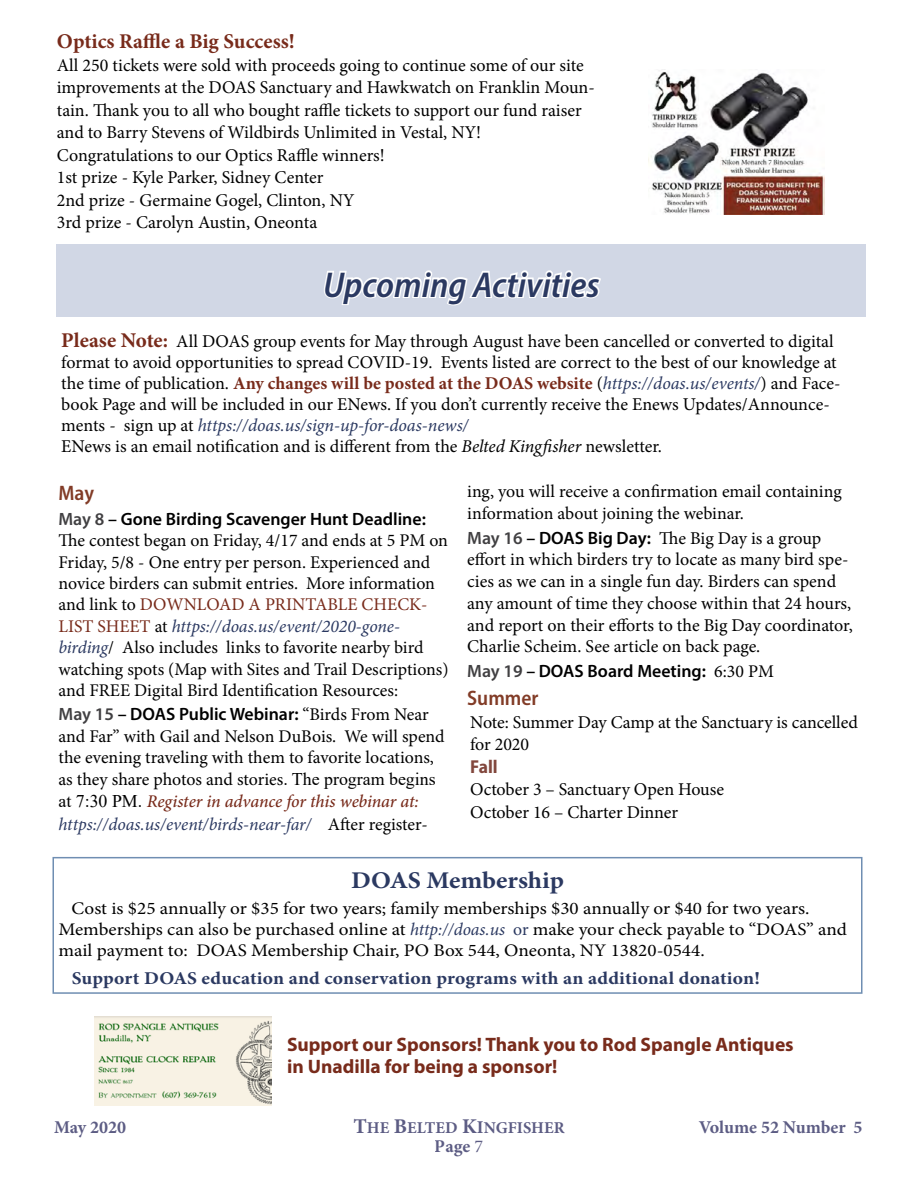
<style>
.page{position:relative;width:918px;height:1188px;background:#fff}
.page>*{position:absolute;margin:0;border:0;box-sizing:border-box;transform-origin:0 0}
.t1{font:italic 600 semi-condensed 36px "Myriad Pro";color:#2b3961}
.t2{font:700 24px "Minion Pro";letter-spacing:-.015em;color:#2b3961;scale:1.08 1}
.t3{font:700 21px "Minion Pro";letter-spacing:-.01em;color:#782b1b}
.t4{font:600 semi-condensed 21px "Myriad Pro";color:#823c27}
.t5{font:700 19.5px/22.5px "Myriad Pro";color:#782b1b}
.t6{font:700 semi-condensed 18.75px "Myriad Pro";color:#82473d}
.t7{font:18px/22.5px "Minion Pro";letter-spacing:-.005em;color:#000}
.t8{font:700 18px "Minion Pro";color:#2b3961;scale:1.08 1}
.t9{font:700 18px "Minion Pro";color:#202056}
.t10{font:17.85px/21.5px "Minion Pro";letter-spacing:-.005em;color:#000}
.t11{font:600 17.85px "Myriad Pro";color:#000}
.t12{font:17.7px/21.3px "Minion Pro";color:#000;scale:1.08 1}
.t13{font:700 16.5px "Minion Pro";color:#202056}
.s1{font-weight:700;font-size:21px;color:#782b1b}
.s2{font-weight:700;color:#782b1b}
.s3{font-style:italic;color:#2b3961}
.s4{font-style:italic}
.s5{color:#414042}
.s6{color:#782b1b}
.s7{font-family:"Minion Pro";font-weight:400}
.s8{font-family:"Times New Roman"}
.s9{font-weight:500;font-style:italic;color:#782b1b}
.s10{font-family:"Myriad Pro";font-weight:600;font-size:17.85px;color:#414042}
.s11{font-family:"Myriad Pro";font-weight:600;font-size:17.85px}
.s12{color:#2b3961}
.s13{font-size:21px}
.s14{font-size:18px}
.s15{font-weight:400}
</style>
<div class="page">
<div style="left:57px;top:244px;width:809px;height:73px;background:#d1d7e5"></div>
<svg style="left:324px;top:270px;width:277px;height:36px"></svg>
<div style="left:52px;top:857px;width:810px;height:137px;border:2px solid #6f8eb2"></div>
<img style="left:94px;top:1016px;width:178px;height:90px">
<img style="left:652px;top:69px;width:172px;height:145px">
<p class="t3" style="left:57px;top:27px;width:239px">Optics Raffle a Big Success!</p>
<p class="t7" style="left:57px;top:54px;width:540px">All 250 tickets were sold with proceeds going to continue some of our site improvements at the DOAS Sanctuary and Hawkwatch on Franklin Moun&shy;tain. Thank you to all who bought raffle tickets to support our fund raiser and to Barry Stevens of Wildbirds Unlimited in Vestal, NY!<br>Congratulations to our Optics Raffle winners!<br>1st prize - Kyle Parker, Sidney Center<br>2nd prize - Germaine Gogel, Clinton, NY<br>3rd prize - Carolyn Austin, Oneonta</p>
<h1 class="t1" style="left:323px;top:262px;width:278px">Upcoming Activities</h1>
<p class="t7" style="left:61px;top:331px;width:781px;line-height:21px"><span class="s1">Please Note:</span> All DOAS group events for May through August have been cancelled or converted to digital format to avoid opportunities to spread COVID-19. Events listed are correct to the best of our knowledge at the time of publication. <span class="s2">Any changes will be posted at the DOAS website</span> (<span class="s3">https://doas.us/events/</span>) and Face&shy;book Page and will be included in our ENews. If you don’t currently receive the Enews Updates/Announce&shy;ments - sign up at <span class="s3">https://doas.us/sign-up-for-doas-news/<br></span>ENews is an email notification and is different from the <span class="s4">Belted Kingfisher</span> newsletter.</p>
<p class="t4" style="left:58px;top:480px;width:37px">May</p>
<p class="t11" style="left:58px;top:507px;width:369px"><span class="s5">May 8</span> – Gone Birding Scavenger Hunt Deadline:</p>
<p class="t10" style="left:58px;top:530px;width:392px">The contest began on Friday, 4/17 and ends at 5 PM on Friday, 5/8 - One entry per person. Experienced and novice birders can submit entries. More information and link to <span class="s6">DOWNLOAD A PRINTABLE CHECK-LIST SHEET</span> at <span class="s3">https://doas.us/event/2020-gone&shy;birding</span>/ Also includes links to favorite nearby bird watching spots (Map with Sites and Trail Descriptions) and FREE Digital Bird Identification Resources:</p>
<p class="t11" style="left:58px;top:703px;width:372px"><span class="s5">May 15</span> – DOAS Public Webinar: <span class="s7">“Birds From Near</span></p>
<p class="t10" style="left:58px;top:725px;width:388px;line-height:21.9px">and Far” with Gail and Nelson DuBois. We will spend the evening traveling with them to favorite locations, as they share photos and stories<span class="s8">. The program begins at 7:30 PM.</span> <span class="s9">Register in advance for this webinar at: </span><span class="s3">https://doas.us/event/birds-near-far/</span> After register-</p>
<p class="t10" style="left:467px;top:481px;width:376px">ing, you will receive a confirmation email containing information about joining the webinar.</p>
<p class="t7" style="left:467px;top:527px;width:387px;line-height:21.8px"><span class="s10">May 16</span> <span class="s11">– DOAS Big Day:</span> The Big Day is a group effort in which birders try to locate as many bird spe&shy;cies as we can in a single fun day. Birders can spend any amount of time they choose within that 24 hours, and report on their efforts to the Big Day coordinator, Charlie Scheim. See article on back page.</p>
<p class="t11" style="left:467px;top:659px;width:308px"><span class="s5">May 19</span> – DOAS Board Meeting: <span class="s7">6:30 PM</span></p>
<p class="t4" style="left:467px;top:685px;width:73px">Summer</p>
<p class="t7" style="left:470px;top:711px;width:389px">Note: Summer Day Camp at the Sanctuary is cancelled for 2020</p>
<p class="t6" style="left:470px;top:754px;width:29px">Fall</p>
<p class="t7" style="left:470px;top:778px;width:255px">October 3 – Sanctuary Open House<br>October 16 – Charter Dinner</p>
<h2 class="t2" style="left:351px;top:863px;width:199px">DOAS Membership</h2>
<p class="t12" style="left:58px;top:897px;width:732px;text-indent:13px">Cost is $25 annually or $35 for two years; family memberships $30 annually or $40 for two years.<br>Memberships can also be purchased online at <span class="s3">http://doas.us</span> <span class="s12">or</span> make your check payable to “DOAS” and mail payment to: DOAS Membership Chair, PO Box 544, Oneonta, NY 13820-0544.</p>
<p class="t8" style="left:72px;top:965px;width:639px">Support DOAS education and conservation programs with an additional donation!</p>
<p class="t5" style="left:287px;top:1032px;width:508px">Support our Sponsors! Thank you to Rod Spangle Antiques in Unadilla for being a sponsor!</p>
<p class="t9" style="left:54px;top:1114px;width:74px">May 2020</p>
<p class="t13" style="left:353px;top:1116px;width:213px"><span class="s13">T</span>HE <span class="s13">B</span>ELTED <span class="s13">K</span><span class="s14">I</span>NGFISHER</p>
<p class="t9" style="left:699px;top:1114px;width:165px">Volume 52 Number 5</p>
<p class="t9" style="left:435px;top:1134px;width:50px">Page <span class="s15">7</span></p>
</div>
